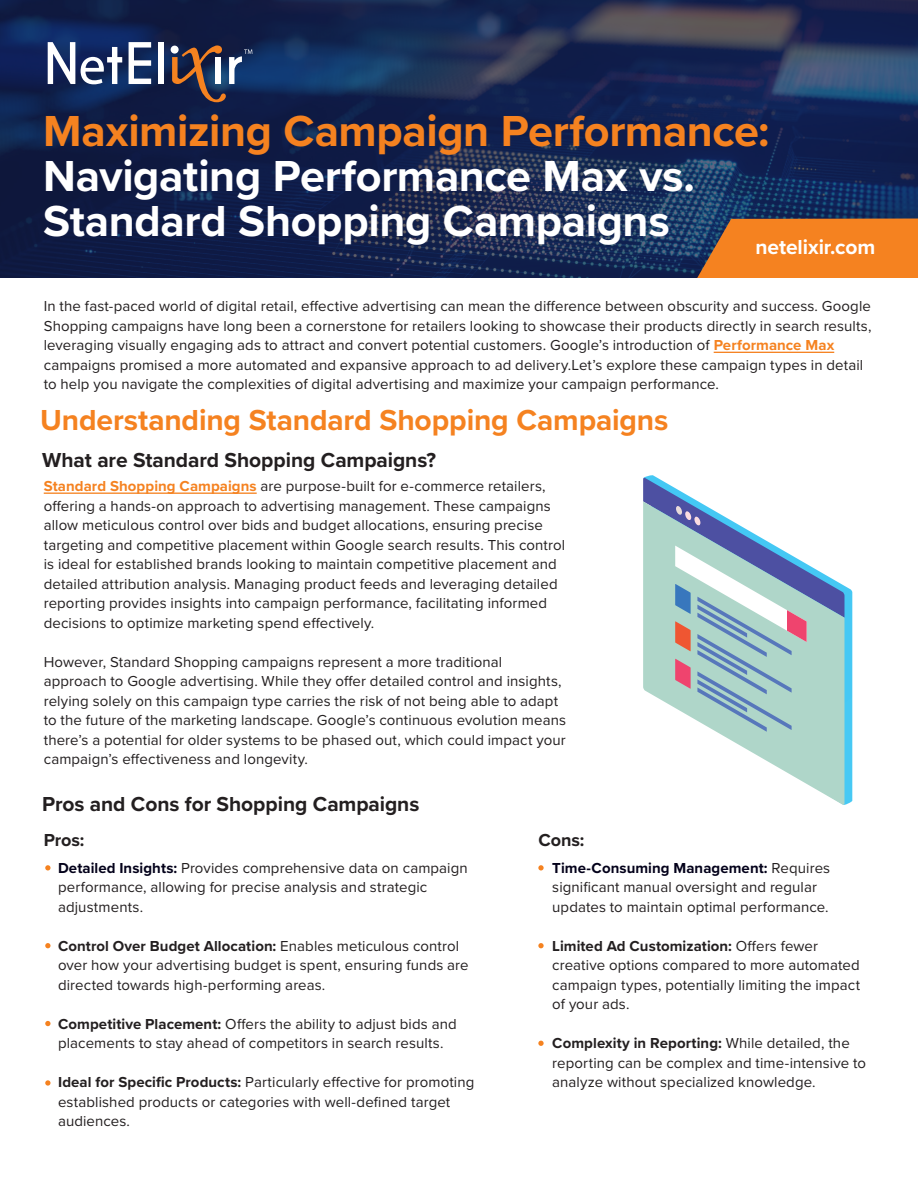
<style>
.page{position:relative;width:918px;height:1188px;background:#fff}
.page>*{position:absolute;margin:0;border:0;box-sizing:border-box;transform-origin:0 0}
.t1{font:700 45px "Proxima Nova";letter-spacing:-.005em;color:#fff}
.t2{font:700 45px "Proxima Nova";letter-spacing:-.01em;color:#f58220}
.t3{font:700 30px "Proxima Nova";letter-spacing:-.005em;color:#f58220}
.t4{font:700 21px "Proxima Nova";letter-spacing:-.005em;color:#231f20}
.t5{font:700 21px "Proxima Nova";letter-spacing:-.005em;color:#fff}
.t6{font:700 18px "Proxima Nova";letter-spacing:-.005em;color:#231f20}
.t7{font:15px/19.5px "Proxima Nova";letter-spacing:.005em;color:#231f20}
.s1{font-weight:700;color:#f58220}
.s2{font-weight:700;color:#03011a}
.s3{font-weight:700}
</style>
<div class="page">
<svg style="left:0;top:0;width:918px;height:278px;background:#172750"></svg>
<svg style="left:588px;top:219px;width:330px;height:59px;background:#a16438"></svg>
<svg style="left:48px;top:42px;width:27px;height:42px"></svg>
<svg style="left:129px;top:42px;width:22px;height:42px"></svg>
<div style="left:158px;top:42px;width:6px;height:42px;background:#fff"></div>
<svg style="left:172px;top:45px;width:80px;height:57px;background:#4b4858"></svg>
<svg style="left:81px;top:47px;width:41px;height:37px"></svg>
<hr style="left:714px;top:352px;width:120px;height:1px;background:#f58220">
<hr style="left:44px;top:493px;width:213px;height:1px;background:#f58220">
<svg style="left:45px;top:865px;width:6px;height:5px"></svg>
<svg style="left:538px;top:865px;width:6px;height:5px"></svg>
<svg style="left:45px;top:943px;width:6px;height:5px"></svg>
<svg style="left:538px;top:943px;width:6px;height:5px"></svg>
<svg style="left:45px;top:1021px;width:6px;height:5px"></svg>
<svg style="left:538px;top:1041px;width:6px;height:5px"></svg>
<svg style="left:45px;top:1080px;width:6px;height:6px"></svg>
<svg style="left:643px;top:475px;width:209px;height:330px"></svg>
<svg style="left:643px;top:732px;width:202px;height:73px"></svg>
<svg style="left:643px;top:478px;width:202px;height:254px"></svg>
<p class="t2" style="left:43px;top:97px;width:728px">Maximizing Campaign Performance:</p>
<p class="t1" style="left:43px;top:142px;width:653px">Navigating Performance Max vs.</p>
<p class="t1" style="left:43px;top:187px;width:628px">Standard Shopping Campaigns</p>
<p class="t5" style="left:755px;top:231px;width:121px">netelixir.com</p>
<p class="t7" style="left:44px;top:296px;width:829px">In the fast-paced world of digital retail, effective advertising can mean the difference between obscurity and success. Google Shopping campaigns have long been a cornerstone for retailers looking to showcase their products directly in search results, leveraging visually engaging ads to attract and convert potential customers. Google’s introduction of <span class="s1">Performance Max </span>campaigns promised a more automated and expansive approach to ad delivery.Let’s explore these campaign types in detail to help you navigate the complexities of digital advertising and maximize your campaign performance.</p>
<p class="t3" style="left:40px;top:398px;width:630px">Understanding Standard Shopping Campaigns</p>
<p class="t4" style="left:42px;top:444px;width:395px">What are Standard Shopping Campaigns?</p>
<p class="t7" style="left:44px;top:476px;width:523px"><span class="s1">Standard Shopping Campaigns</span> are purpose-built for e-commerce retailers, offering a hands-on approach to advertising management. These campaigns allow meticulous control over bids and budget allocations, ensuring precise targeting and competitive placement within Google search results. This control is ideal for established brands looking to maintain competitive placement and detailed attribution analysis. Managing product feeds and leveraging detailed reporting provides insights into campaign performance, facilitating informed decisions to optimize marketing spend effectively.</p>
<p class="t7" style="left:44px;top:651px;width:524px">However, Standard Shopping campaigns represent a more traditional approach to Google advertising. While they offer detailed control and insights, relying solely on this campaign type carries the risk of not being able to adapt to the future of the marketing landscape. Google’s continuous evolution means there’s a potential for older systems to be phased out, which could impact your campaign’s effectiveness and longevity.</p>
<p class="t4" style="left:42px;top:788px;width:379px">Pros and Cons for Shopping Campaigns</p>
<p class="t6" style="left:44px;top:826px;width:42px">Pros:</p>
<p class="t6" style="left:538px;top:826px;width:48px">Cons:</p>
<p class="t7" style="left:58px;top:857px;width:411px"><span class="s2">Detailed Insights:</span> Provides comprehensive data on campaign performance, allowing for precise analysis and strategic adjustments.</p>
<p class="t7" style="left:58px;top:935px;width:412px"><span class="s3">Control Over Budget Allocation:</span> Enables meticulous control over how your advertising budget is spent, ensuring funds are directed towards high-performing areas.</p>
<p class="t7" style="left:58px;top:1013px;width:400px"><span class="s3">Competitive Placement:</span> Offers the ability to adjust bids and placements to stay ahead of competitors in search results.</p>
<p class="t7" style="left:58px;top:1072px;width:418px"><span class="s3">Ideal for Specific Products:</span> Particularly effective for promoting established products or categories with well-defined target audiences.</p>
<p class="t7" style="left:552px;top:857px;width:279px"><span class="s2">Time-Consuming Management:</span> Requires significant manual oversight and regular updates to maintain optimal performance.</p>
<p class="t7" style="left:552px;top:935px;width:309px"><span class="s3">Limited Ad Customization:</span> Offers fewer creative options compared to more automated campaign types, potentially limiting the impact of your ads.</p>
<p class="t7" style="left:552px;top:1033px;width:315px"><span class="s3">Complexity in Reporting:</span> While detailed, the reporting can be complex and time-intensive to analyze without specialized knowledge.</p>
</div>
